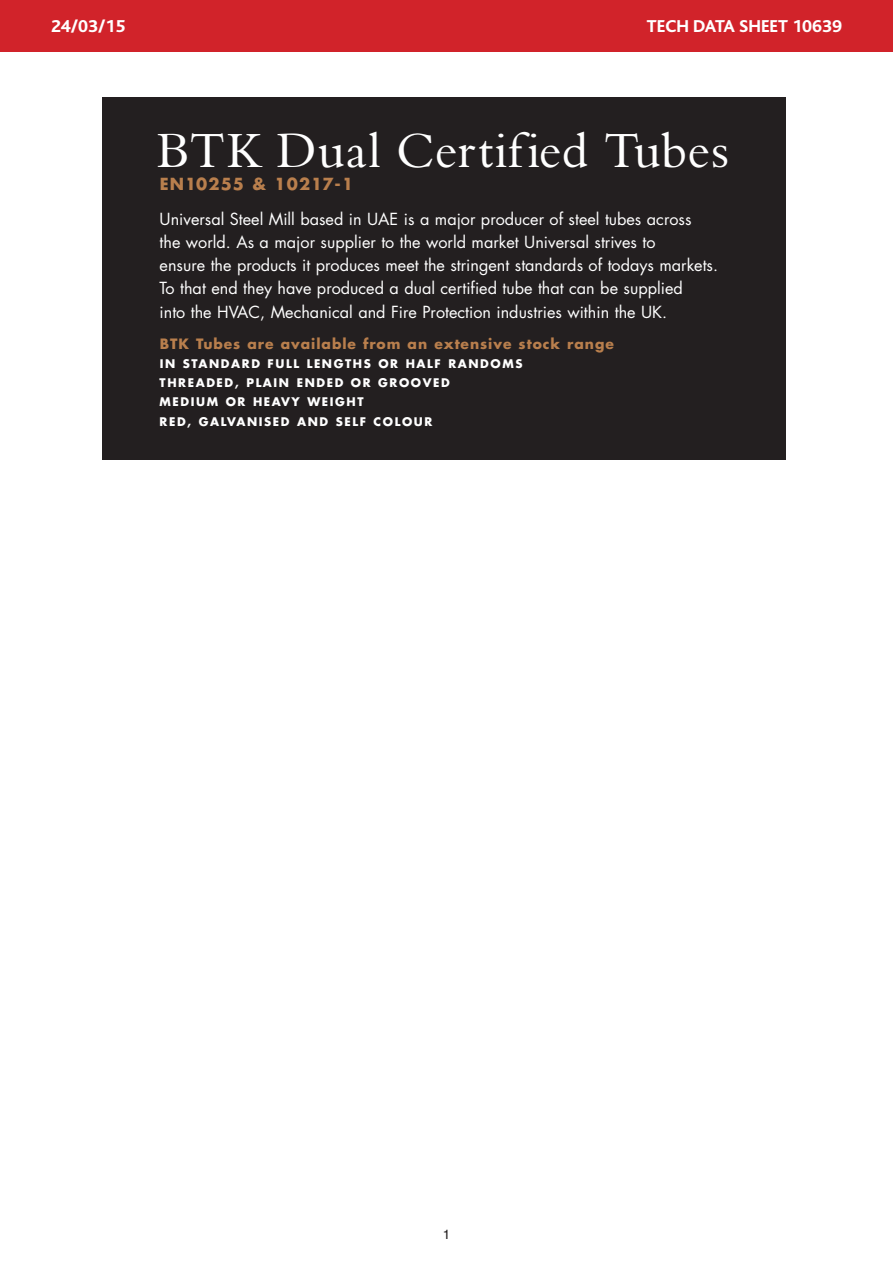
<style>
.page{position:relative;width:893px;height:1263px;background:#fff}
.page>*{position:absolute;margin:0;border:0;box-sizing:border-box;transform-origin:0 0}
.t1{font:49.5px "Aldine 401 BT Roman A";letter-spacing:.025em;color:#fff}
.t2{font:800 18px "Bliss";color:#fff}
.t3{font:16.2px/23.2px "Futura";color:#fff}
.t4{font:700 16.2px "Futura";letter-spacing:.07em;color:#b97f4d}
.t5{font:700 13.95px "Futura";letter-spacing:.07em;color:#b97f4d}
.t6{font:13.5px "Helvetica";color:#231f20}
.t7{font:700 11.55px/19.4px "Futura";letter-spacing:.135em;color:#fff}
</style>
<div class="page">
<div style="left:102px;top:98px;width:683px;height:362px;background:#231f20"></div>
<div style="left:0;top:0;width:893px;height:51px;background:#d1232a"></div>
<p class="t2" style="left:51px;top:17px;width:76px">24/03/15</p>
<p class="t2" style="left:647px;top:16px;width:197px">TECH DATA SHEET 10639</p>
<h1 class="t1" style="left:156px;top:120px;width:575px">BTK Dual Certified Tubes</h1>
<p class="t4" style="left:160px;top:173px;width:195px">EN10255 &amp; 10217-1</p>
<p class="t3" style="left:160px;top:208px;width:560px">Universal Steel Mill based in UAE is a major producer of steel tubes across<br>the world. As a major supplier to the world market Universal strives to<br>ensure the products it produces meet the stringent standards of todays markets.<br>To that end they have produced a dual certified tube that can be supplied<br>into the HVAC, Mechanical and Fire Protection industries within the UK.</p>
<p class="t5" style="left:160px;top:334px;width:456px">BTK Tubes are available from an extensive stock range</p>
<p class="t7" style="left:160px;top:354px;width:364px">IN STANDARD FULL LENGTHS OR HALF RANDOMS<br>THREADED, PLAIN ENDED OR GROOVED<br>MEDIUM OR HEAVY WEIGHT<br>RED, GALVANISED AND SELF COLOUR</p>
<p class="t6" style="left:443px;top:1224px;width:9px">1</p>
</div>
